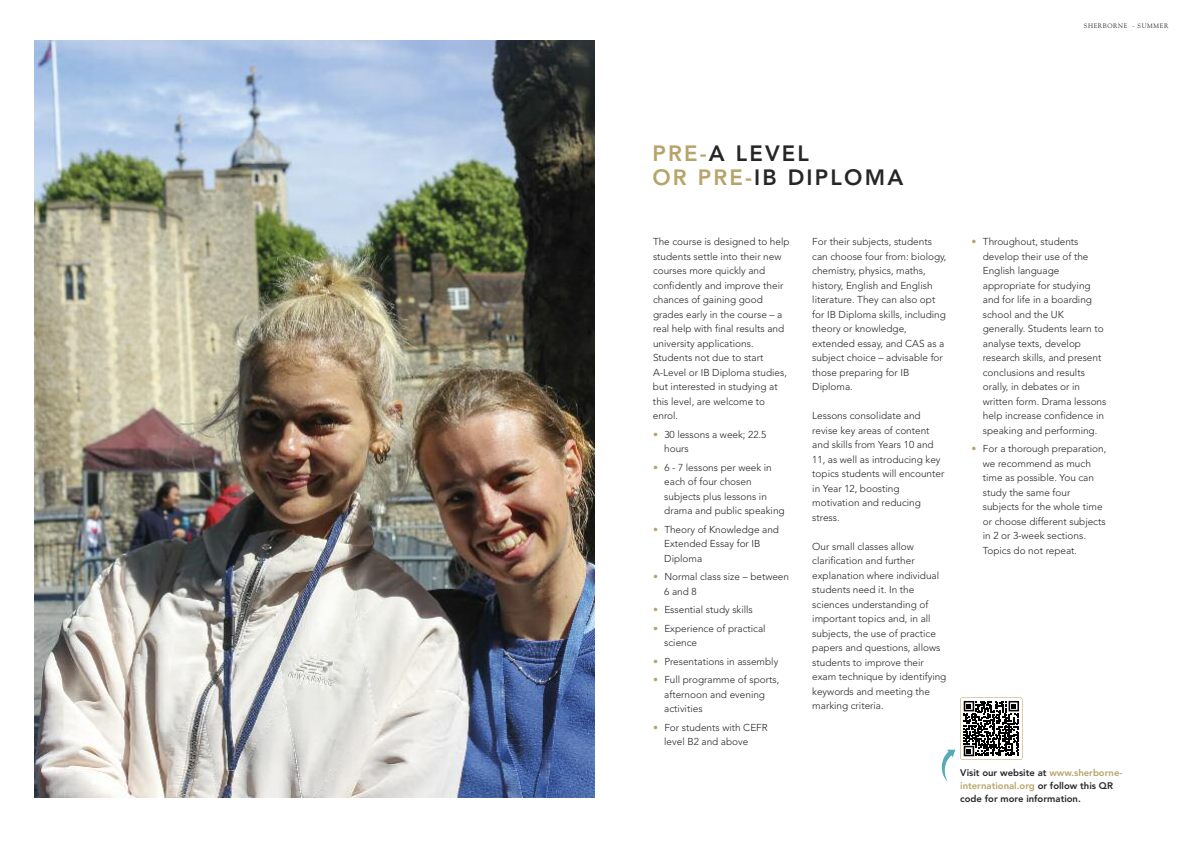
<style>
.page{position:relative;width:1191px;height:842px;background:#fff}
.page>*{position:absolute;margin:0;border:0;box-sizing:border-box;transform-origin:0 0}
.t1{font:800 22px/24px "Avenir";letter-spacing:.1em;color:#272526}
.t2{font:300 10px/14.5px "Avenir";color:#272526}
.t3{font:800 9.5px/13px "Avenir";color:#272526}
.t4{font:6.5px "Goudy Old Style BT";letter-spacing:.1em;color:#272526}
.s1{color:#b6a46a}
</style>
<div class="page">
<div style="left:960px;top:697px;width:62px;height:63px;border:1px solid #b6a46a;border-radius:2px"></div>
<img style="left:34px;top:41px;width:560px;height:756px">
<svg style="left:941px;top:750px;width:14px;height:32px"></svg>
<svg style="left:963px;top:701px;width:56px;height:59px"></svg>
<p class="t4" style="left:1084px;top:23px;width:86px">SHERBORNE - SUMMER</p>
<h1 class="t1" style="left:652px;top:142px;width:252px"><span class="s1">PRE-</span>A LEVEL<br><span class="s1">OR PRE-</span>IB DIPLOMA</h1>
<p class="t2" style="left:653px;top:235px;width:138px">The course is designed to help students settle into their new courses more quickly and confidently and improve their chances of gaining good grades early in the course – a real help with final results and university applications.<br>Students not due to start<br>A-Level or IB Diploma studies, but interested in studying at this level, are welcome to enrol.</p>
<p class="t2" style="left:664px;top:427px;width:104px;text-indent:-11px"><span class="s1">•</span> 30 lessons a week; 22.5 hours</p>
<p class="t2" style="left:664px;top:460px;width:122px;text-indent:-11px"><span class="s1">•</span> 6 - 7 lessons per week in each of four chosen subjects plus lessons in drama and public speaking</p>
<p class="t2" style="left:664px;top:522px;width:116px;text-indent:-11px"><span class="s1">•</span> Theory of Knowledge and<br>Extended Essay for IB<br>Diploma</p>
<p class="t2" style="left:664px;top:570px;width:126px;text-indent:-11px"><span class="s1">•</span> Normal class size – between<br>6 and 8</p>
<p class="t2" style="left:653px;top:603px;width:101px"><span class="s1">•</span> Essential study skills</p>
<p class="t2" style="left:664px;top:621px;width:103px;text-indent:-11px"><span class="s1">•</span> Experience of practical science</p>
<p class="t2" style="left:653px;top:654px;width:127px"><span class="s1">•</span> Presentations in assembly</p>
<p class="t2" style="left:664px;top:673px;width:116px;text-indent:-11px"><span class="s1">•</span> Full programme of sports, afternoon and evening activities</p>
<p class="t2" style="left:664px;top:720px;width:105px;text-indent:-11px"><span class="s1">•</span> For students with CEFR level B2 and above</p>
<p class="t2" style="left:812px;top:235px;width:136px">For their subjects, students can choose four from: biology, chemistry, physics, maths, history, English and English literature. They can also opt for IB Diploma skills, including theory or knowledge, extended essay, and CAS as a subject choice – advisable for those preparing for IB<br>Diploma.</p>
<p class="t2" style="left:812px;top:409px;width:134px">Lessons consolidate and revise key areas of content and skills from Years 10 and<br>11, as well as introducing key topics students will encounter in Year 12, boosting motivation and reducing stress.</p>
<p class="t2" style="left:812px;top:539px;width:136px">Our small classes allow clarification and further explanation where individual students need it. In the sciences understanding of important topics and, in all subjects, the use of practice papers and questions, allows students to improve their exam technique by identifying keywords and meeting the marking criteria.</p>
<p class="t2" style="left:982px;top:235px;width:125px;text-indent:-11px"><span class="s1">•</span> Throughout, students develop their use of the<br>English language appropriate for studying and for life in a boarding school and the UK generally. Students learn to analyse texts, develop research skills, and present conclusions and results orally, in debates or in written form. Drama lessons help increase confidence in speaking and performing.</p>
<p class="t2" style="left:982px;top:442px;width:125px;text-indent:-11px"><span class="s1">•</span> For a thorough preparation, we recommend as much time as possible. You can study the same four subjects for the whole time or choose different subjects in 2 or 3-week sections.<br>Topics do not repeat.</p>
<p class="t3" style="left:960px;top:766px;width:164px">Visit our website at <span class="s1">www.sherborne&shy;international.org</span> or follow this QR code for more information.</p>
</div>
